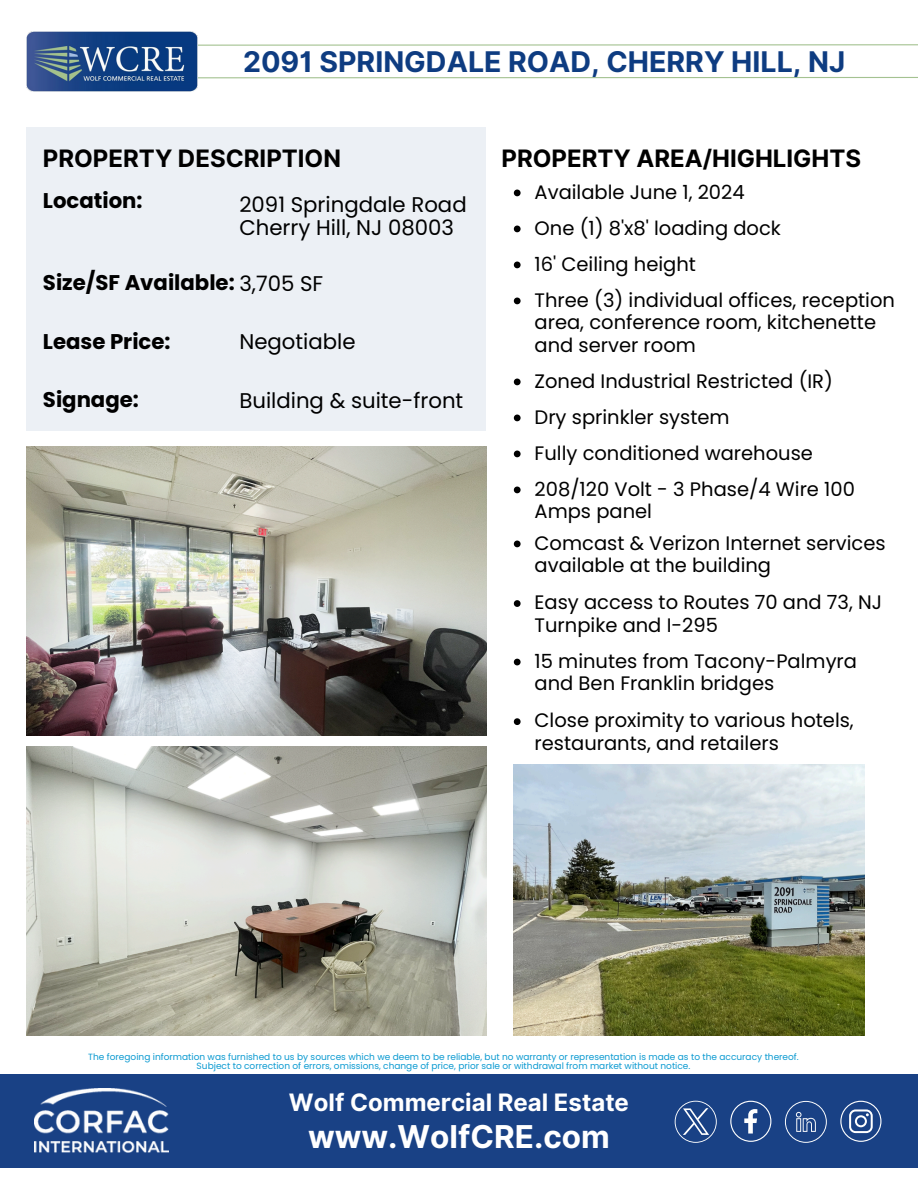
<style>
.page{position:relative;width:918px;height:1188px;background:#fff}
.page>*{position:absolute;margin:0;border:0;box-sizing:border-box;transform-origin:0 0}
.t1{font:700 31.5px "Inter";color:#fff}
.t2{font:700 28.5px "Inter";color:#0e3c81}
.t3{font:700 24px "Inter";color:#000}
.t4{font:700 24px "Inter";color:#fff}
.t5{font:21.3px/23.7px "Poppins";color:#000}
.t6{font:700 21.3px "Poppins";color:#000}
.t7{font:19.5px/22.5px "Poppins";color:#000}
.t8{font:9px/9px "Poppins";color:#0b9ad1;text-align:center}
.s1{font-weight:400}
</style>
<div class="page">
<img style="left:27px;top:446px;width:460px;height:289px">
<img style="left:27px;top:747px;width:460px;height:289px">
<div style="left:27px;top:127px;width:459px;height:304px;background:#ecf0f5"></div>
<div style="left:0;top:1074px;width:918px;height:94px;background:#194185"></div>
<img style="left:34px;top:1088px;width:134px;height:64px">
<svg style="left:198px;top:44px;width:720px;height:2px"></svg>
<svg style="left:198px;top:76px;width:720px;height:3px"></svg>
<img style="left:27px;top:31px;width:171px;height:61px">
<svg style="left:785px;top:1101px;width:42px;height:42px"></svg>
<svg style="left:840px;top:1101px;width:41px;height:41px"></svg>
<svg style="left:730px;top:1101px;width:41px;height:41px"></svg>
<svg style="left:675px;top:1101px;width:41px;height:41px"></svg>
<img style="left:513px;top:764px;width:351px;height:272px">
<svg style="left:514px;top:190px;width:7px;height:6px"></svg>
<svg style="left:514px;top:226px;width:7px;height:6px"></svg>
<svg style="left:514px;top:262px;width:7px;height:6px"></svg>
<svg style="left:514px;top:298px;width:7px;height:6px"></svg>
<svg style="left:514px;top:379px;width:7px;height:6px"></svg>
<svg style="left:514px;top:415px;width:7px;height:6px"></svg>
<svg style="left:514px;top:451px;width:7px;height:6px"></svg>
<svg style="left:514px;top:487px;width:7px;height:6px"></svg>
<svg style="left:514px;top:541px;width:7px;height:6px"></svg>
<svg style="left:514px;top:600px;width:7px;height:7px"></svg>
<svg style="left:514px;top:659px;width:7px;height:6px"></svg>
<svg style="left:514px;top:718px;width:7px;height:7px"></svg>
<p class="t2" style="left:243px;top:45px;width:604px">2091 SPRINGDALE ROAD, CHERRY HILL, NJ</p>
<h5 class="t3" style="left:43px;top:144px;width:300px">PROPERTY DESCRIPTION</h5>
<h5 class="t6" style="left:43px;top:186px;width:101px">Location:</h5>
<p class="t5" style="left:239px;top:193px;width:229px">2091 Springdale Road<br>Cherry Hill, NJ 08003</p>
<p class="t6" style="left:43px;top:268px;width:282px">Size/SF Available: <span class="s1">3,705 SF</span></p>
<h6 class="t6" style="left:43px;top:327px;width:129px">Lease Price:</h6>
<p class="t5" style="left:239px;top:330px;width:118px">Negotiable</p>
<p class="t5" style="left:239px;top:388px;width:225px">Building &amp; suite-front</p>
<h4 class="t6" style="left:43px;top:385px;width:98px">Signage:</h4>
<p class="t3" style="left:501px;top:144px;width:361px">PROPERTY AREA/HIGHLIGHTS</p>
<p class="t7" style="left:535px;top:180px;width:212px">Available June 1, 2024</p>
<p class="t7" style="left:535px;top:216px;width:248px">One (1) 8'x8' loading dock</p>
<p class="t7" style="left:535px;top:252px;width:163px">16' Ceiling height</p>
<p class="t7" style="left:535px;top:288px;width:362px">Three (3) individual offices, reception area, conference room, kitchenette and server room</p>
<h6 class="t7" style="left:535px;top:369px;width:300px">Zoned Industrial Restricted (IR)</h6>
<p class="t7" style="left:535px;top:405px;width:197px">Dry sprinkler system</p>
<p class="t7" style="left:535px;top:441px;width:280px">Fully conditioned warehouse</p>
<p class="t7" style="left:535px;top:477px;width:322px">208/120 Volt - 3 Phase/4 Wire 100<br>Amps panel</p>
<p class="t7" style="left:535px;top:531px;width:353px">Comcast &amp; Verizon Internet services available at the building</p>
<p class="t7" style="left:535px;top:591px;width:349px">Easy access to Routes 70 and 73, NJ<br>Turnpike and I-295</p>
<p class="t7" style="left:535px;top:650px;width:324px">15 minutes from Tacony-Palmyra and Ben Franklin bridges</p>
<h3 class="t7" style="left:535px;top:709px;width:321px">Close proximity to various hotels, restaurants, and retailers</h3>
<h6 class="t8" style="left:88px;top:1052px;width:712px">The foregoing information was furnished to us by sources which we deem to be reliable, but no warranty or representation is made as to the accuracy thereof.<br>Subject to correction of errors, omissions, change of price, prior sale or withdrawal from market without notice.</h6>
<h2 class="t4" style="left:289px;top:1088px;width:341px">Wolf Commercial Real Estate</h2>
<h2 class="t1" style="left:308px;top:1117px;width:303px">www.WolfCRE.com</h2>
</div>
